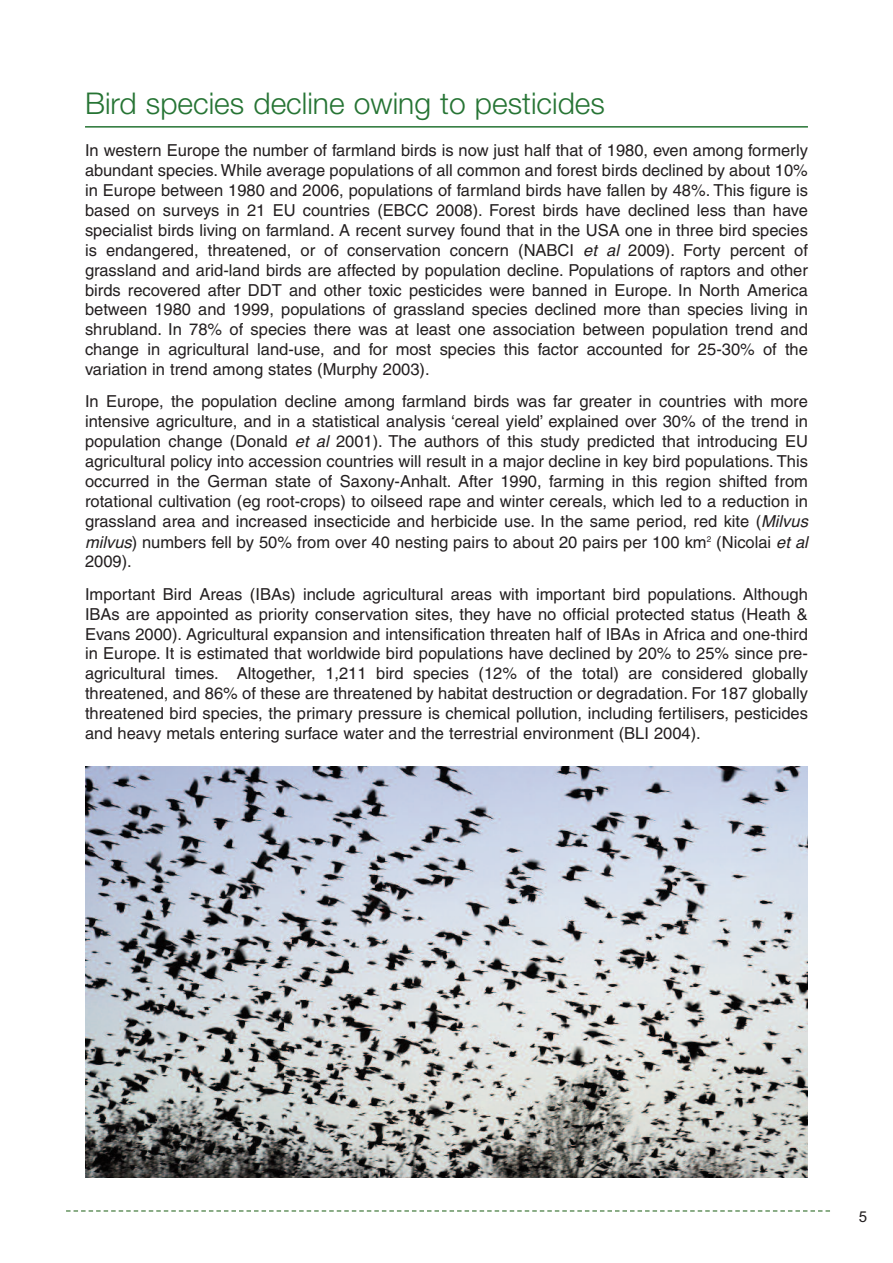
<style>
.page{position:relative;width:893px;height:1263px;background:#fff}
.page>*{position:absolute;margin:0;border:0;box-sizing:border-box;transform-origin:0 0}
.t1{font:300 30px "Helvetica Neue";color:#267434}
.t2{font:16.5px/19.8px "Helvetica";color:#231f20;text-align:justify}
.t3{font:15px "Arial";color:#231f20}
.s1{font-style:italic}
</style>
<div class="page">
<hr style="left:85px;top:126px;width:723px;height:2px;background:#267434">
<svg style="left:66px;top:1210px;width:764px;height:2px"></svg>
<img style="left:85px;top:767px;width:723px;height:411px">
<h1 class="t1" style="left:85px;top:85px;width:521px">Bird species decline owing to pesticides</h1>
<p class="t2" style="left:85px;top:142px;width:724px">In western Europe the number of farmland birds is now just half that of 1980, even among formerly abundant species. While average populations of all common and forest birds declined by about 10% in Europe between 1980 and 2006, populations of farmland birds have fallen by 48%. This figure is based on surveys in 21 EU countries (EBCC 2008). Forest birds have declined less than have specialist birds living on farmland. A recent survey found that in the USA one in three bird species is endangered, threatened, or of conservation concern (NABCI <span class="s1">et al</span> 2009). Forty percent of grassland and arid-land birds are affected by population decline. Populations of raptors and other birds recovered after DDT and other toxic pesticides were banned in Europe. In North America between 1980 and 1999, populations of grassland species declined more than species living in shrubland. In 78% of species there was at least one association between population trend and change in agricultural land-use, and for most species this factor accounted for 25-30% of the variation in trend among states (Murphy 2003).</p>
<p class="t2" style="left:85px;top:393px;width:724px">In Europe, the population decline among farmland birds was far greater in countries with more intensive agriculture, and in a statistical analysis ‘cereal yield’ explained over 30% of the trend in population change (Donald <span class="s1">et al</span> 2001). The authors of this study predicted that introducing EU agricultural policy into accession countries will result in a major decline in key bird populations. This occurred in the German state of Saxony-Anhalt. After 1990, farming in this region shifted from rotational cultivation (eg root-crops) to oilseed rape and winter cereals, which led to a reduction in grassland area and increased insecticide and herbicide use. In the same period, red kite (<span class="s1">Milvus milvus</span>) numbers fell by 50% from over 40 nesting pairs to about 20 pairs per 100 km<sup>2</sup> (Nicolai <span class="s1">et al </span>2009).</p>
<p class="t2" style="left:85px;top:586px;width:724px">Important Bird Areas (IBAs) include agricultural areas with important bird populations. Although IBAs are appointed as priority conservation sites, they have no official protected status (Heath &amp; Evans 2000). Agricultural expansion and intensification threaten half of IBAs in Africa and one-third in Europe. It is estimated that worldwide bird populations have declined by 20% to 25% since pre&shy;agricultural times. Altogether, 1,211 bird species (12% of the total) are considered globally threatened, and 86% of these are threatened by habitat destruction or degradation. For 187 globally threatened bird species, the primary pressure is chemical pollution, including fertilisers, pesticides and heavy metals entering surface water and the terrestrial environment (BLI 2004).</p>
<p class="t3" style="left:859px;top:1208px;width:10px">5</p>
</div>
